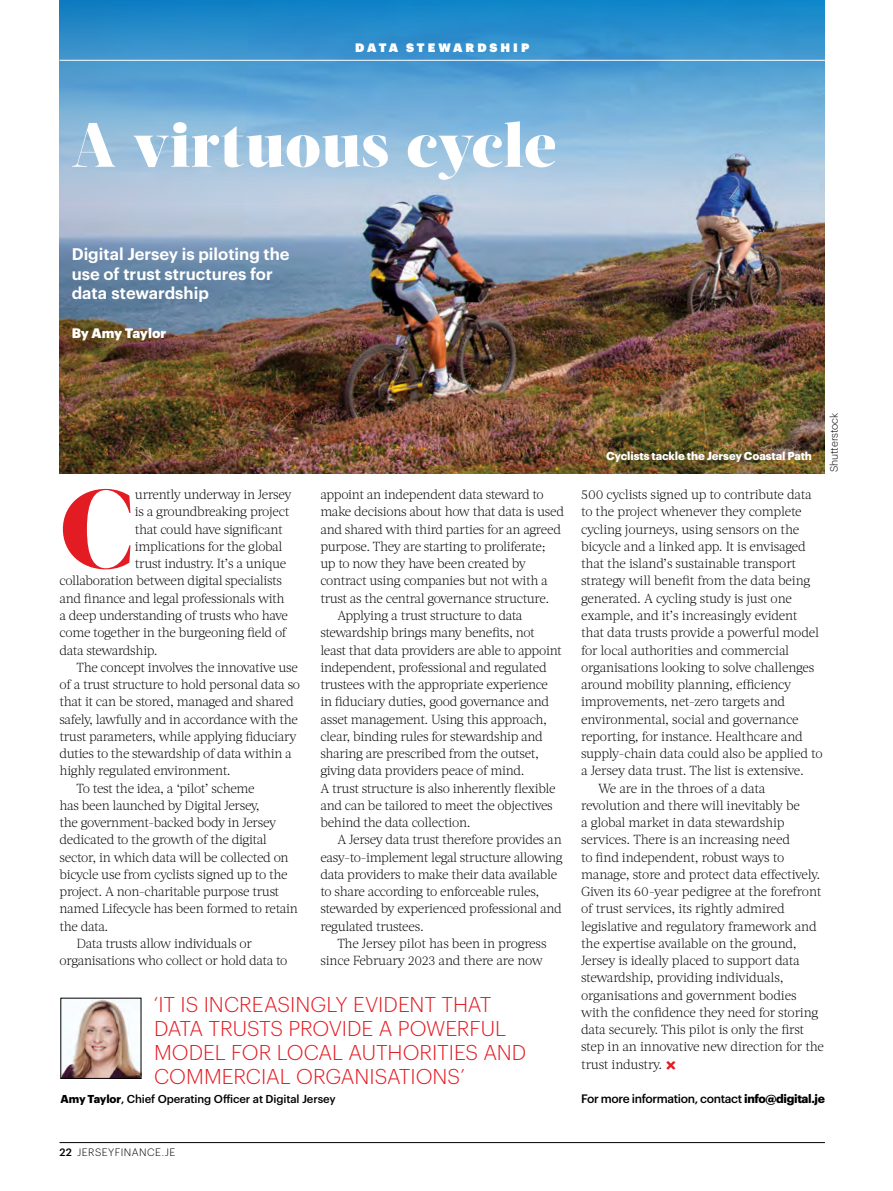
<style>
.page{position:relative;width:893px;height:1191px;background:#fff}
.page>*{position:absolute;margin:0;border:0;box-sizing:border-box;transform-origin:0 0}
.t1{font:900 111.75px "Acta Display";color:#e31b23}
.t2{font:900 62.1px "Acta Display";letter-spacing:.02em;color:#fff}
.t3{font:300 21px/24px "Graphik";letter-spacing:-.005em;color:#e31b23}
.t4{font:600 16.5px/19.5px "Graphik";color:#fff}
.t5{font:900 13.5px "Graphik";letter-spacing:-.005em;color:#fff}
.t6{font:300 13.2px "Acta";letter-spacing:-.02em;color:#000}
.t7{font:300 13.2px "Acta";letter-spacing:-.04em;color:#000}
.t8{font:500 12px "Graphik";letter-spacing:-.03em;color:#000}
.t9{font:12px "Graphik Super";letter-spacing:.255em;color:#fff}
.t10{font:500 11.25px "Graphik";letter-spacing:-.01em;color:#000}
.t11{font:700 11.25px "Graphik";letter-spacing:-.01em;color:#fff}
.t12{font:300 10.5px "Graphik";letter-spacing:.035em;color:#000}
.t13{font:300 10.5px "Graphik";letter-spacing:-.01em;color:#000}
.s1{font-weight:700}
.s2{font-weight:500}
.s3{font-family:"Knockout HTF30 Junior Welterwt";font-weight:400;font-size:28.5px;color:#e31b23}
</style>
<div class="page">
<hr style="left:60px;top:1142px;width:765px;height:1px;background:#000">
<img style="left:60px;top:203px;width:765px;height:270px">
<div style="left:60px;top:0;width:765px;height:203px;background:linear-gradient(to bottom,#0f83c9,#c4d1e2)"></div>
<img style="left:63px;top:1000px;width:76px;height:76px">
<hr style="left:60px;top:60px;width:765px;height:1px;background:#fff">
<p class="t9" style="left:355px;top:39px;width:176px">DATA STEWARDSHIP</p>
<h2 class="t2" style="left:72px;top:107px;width:486px">A virtuous cycle</h2>
<p class="t4" style="left:72px;top:243px;width:219px">Digital Jersey is piloting the use of trust structures for data stewardship</p>
<p class="t5" style="left:72px;top:323px;width:96px">By Amy Taylor</p>
<h1 class="t1" style="left:60px;top:461px;width:76px">C</h1>
<p class="t6" style="left:135px;top:487px;width:158px">urrently underway in Jersey</p>
<p class="t6" style="left:135px;top:504px;width:156px">is a groundbreaking project</p>
<p class="t6" style="left:135px;top:521px;width:149px">that could have significant</p>
<p class="t6" style="left:135px;top:539px;width:149px">implications for the global</p>
<p class="t6" style="left:135px;top:556px;width:153px">trust industry. It’s a unique</p>
<p class="t6" style="left:60px;top:573px;width:224px">collaboration between digital specialists</p>
<p class="t6" style="left:60px;top:590px;width:227px">and finance and legal professionals with</p>
<p class="t6" style="left:60px;top:608px;width:230px">a deep understanding of trusts who have</p>
<p class="t6" style="left:60px;top:625px;width:228px">come together in the burgeoning field of</p>
<p class="t7" style="left:60px;top:642px;width:100px">data stewardship.</p>
<p class="t6" style="left:77px;top:659px;width:223px">The concept involves the innovative use</p>
<p class="t6" style="left:60px;top:677px;width:242px">of a trust structure to hold personal data so</p>
<p class="t6" style="left:60px;top:694px;width:236px">that it can be stored, managed and shared</p>
<p class="t6" style="left:60px;top:711px;width:240px">safely, lawfully and in accordance with the</p>
<p class="t6" style="left:60px;top:728px;width:238px">trust parameters, while applying fiduciary</p>
<p class="t6" style="left:60px;top:746px;width:234px">duties to the stewardship of data within a</p>
<p class="t6" style="left:60px;top:763px;width:173px">highly regulated environment.</p>
<p class="t6" style="left:77px;top:780px;width:180px">To test the idea, a ‘pilot’ scheme</p>
<p class="t6" style="left:60px;top:797px;width:202px">has been launched by Digital Jersey,</p>
<p class="t6" style="left:60px;top:815px;width:218px">the government‑backed body in Jersey</p>
<p class="t6" style="left:60px;top:832px;width:209px">dedicated to the growth of the digital</p>
<p class="t6" style="left:60px;top:849px;width:231px">sector, in which data will be collected on</p>
<p class="t6" style="left:60px;top:866px;width:229px">bicycle use from cyclists signed up to the</p>
<p class="t6" style="left:60px;top:883px;width:221px">project. A non‑charitable purpose trust</p>
<p class="t6" style="left:60px;top:901px;width:240px">named Lifecycle has been formed to retain</p>
<p class="t6" style="left:60px;top:918px;width:50px">the data.</p>
<p class="t6" style="left:77px;top:935px;width:177px">Data trusts allow individuals or</p>
<p class="t6" style="left:60px;top:952px;width:229px">organisations who collect or hold data to</p>
<p class="t6" style="left:320px;top:487px;width:225px">appoint an independent data steward to</p>
<p class="t6" style="left:320px;top:504px;width:245px">make decisions about how that data is used</p>
<p class="t6" style="left:320px;top:521px;width:242px">and shared with third parties for an agreed</p>
<p class="t6" style="left:320px;top:539px;width:227px">purpose. They are starting to proliferate;</p>
<p class="t6" style="left:320px;top:556px;width:207px">up to now they have been created by</p>
<p class="t6" style="left:320px;top:573px;width:229px">contract using companies but not with a</p>
<p class="t6" style="left:320px;top:590px;width:230px">trust as the central governance structure.</p>
<p class="t6" style="left:337px;top:608px;width:187px">Applying a trust structure to data</p>
<p class="t6" style="left:320px;top:625px;width:216px">stewardship brings many benefits, not</p>
<p class="t6" style="left:320px;top:642px;width:243px">least that data providers are able to appoint</p>
<p class="t6" style="left:320px;top:659px;width:228px">independent, professional and regulated</p>
<p class="t6" style="left:320px;top:677px;width:229px">trustees with the appropriate experience</p>
<p class="t6" style="left:320px;top:694px;width:230px">in fiduciary duties, good governance and</p>
<p class="t6" style="left:320px;top:711px;width:228px">asset management. Using this approach,</p>
<p class="t6" style="left:320px;top:728px;width:224px">clear, binding rules for stewardship and</p>
<p class="t6" style="left:320px;top:746px;width:220px">sharing are prescribed from the outset,</p>
<p class="t6" style="left:320px;top:763px;width:206px">giving data providers peace of mind.</p>
<p class="t6" style="left:320px;top:780px;width:237px">A trust structure is also inherently flexible</p>
<p class="t6" style="left:320px;top:797px;width:234px">and can be tailored to meet the objectives</p>
<p class="t6" style="left:320px;top:815px;width:152px">behind the data collection.</p>
<p class="t6" style="left:337px;top:832px;width:226px">A Jersey data trust therefore provides an</p>
<p class="t6" style="left:320px;top:849px;width:244px">easy‑to‑implement legal structure allowing</p>
<p class="t6" style="left:320px;top:866px;width:238px">data providers to make their data available</p>
<p class="t6" style="left:320px;top:883px;width:221px">to share according to enforceable rules,</p>
<p class="t6" style="left:320px;top:901px;width:243px">stewarded by experienced professional and</p>
<p class="t6" style="left:320px;top:918px;width:105px">regulated trustees.</p>
<p class="t6" style="left:337px;top:935px;width:211px">The Jersey pilot has been in progress</p>
<p class="t6" style="left:320px;top:952px;width:224px">since February 2023 and there are now</p>
<h3 class="t3" style="left:154px;top:990px;width:374px">‘IT IS INCREASINGLY EVIDENT THAT<br>DATA TRUSTS PROVIDE A POWERFUL<br>MODEL FOR LOCAL AUTHORITIES AND<br>COMMERCIAL ORGANISATIONS’</h3>
<p class="t10" style="left:61px;top:1090px;width:277px"><span class="s1">Amy Taylor</span>, Chief Operating Officer at Digital Jersey</p>
<p class="t12" style="left:60px;top:1144px;width:117px"><span class="s2">22</span> JERSEYFINANCE.JE</p>
<p class="t13" style="left:826px;top:472px;width:61px;rotate:-90deg">Shutterstock</p>
<p class="t11" style="left:606px;top:447px;width:207px">Cyclists tackle the Jersey Coastal Path</p>
<p class="t6" style="left:581px;top:487px;width:232px">500 cyclists signed up to contribute data</p>
<p class="t6" style="left:581px;top:504px;width:222px">to the project whenever they complete</p>
<p class="t6" style="left:581px;top:521px;width:220px">cycling journeys, using sensors on the</p>
<p class="t6" style="left:581px;top:539px;width:226px">bicycle and a linked app. It is envisaged</p>
<p class="t6" style="left:581px;top:556px;width:217px">that the island’s sustainable transport</p>
<p class="t6" style="left:581px;top:573px;width:231px">strategy will benefit from the data being</p>
<p class="t6" style="left:581px;top:590px;width:212px">generated. A cycling study is just one</p>
<p class="t6" style="left:581px;top:608px;width:218px">example, and it’s increasingly evident</p>
<p class="t6" style="left:581px;top:625px;width:240px">that data trusts provide a powerful model</p>
<p class="t6" style="left:581px;top:642px;width:209px">for local authorities and commercial</p>
<p class="t6" style="left:581px;top:659px;width:235px">organisations looking to solve challenges</p>
<p class="t6" style="left:581px;top:677px;width:212px">around mobility planning, efficiency</p>
<p class="t6" style="left:581px;top:694px;width:205px">improvements, net‑zero targets and</p>
<p class="t6" style="left:581px;top:711px;width:219px">environmental, social and governance</p>
<p class="t6" style="left:581px;top:728px;width:223px">reporting, for instance. Healthcare and</p>
<p class="t6" style="left:581px;top:746px;width:243px">supply‑chain data could also be applied to</p>
<p class="t6" style="left:581px;top:763px;width:224px">a Jersey data trust. The list is extensive.</p>
<p class="t6" style="left:598px;top:780px;width:169px">We are in the throes of a data</p>
<p class="t6" style="left:581px;top:797px;width:220px">revolution and there will inevitably be</p>
<p class="t6" style="left:581px;top:815px;width:205px">a global market in data stewardship</p>
<p class="t6" style="left:581px;top:832px;width:210px">services. There is an increasing need</p>
<p class="t6" style="left:581px;top:849px;width:205px">to find independent, robust ways to</p>
<p class="t6" style="left:581px;top:866px;width:241px">manage, store and protect data effectively.</p>
<p class="t6" style="left:581px;top:883px;width:242px">Given its 60‑year pedigree at the forefront</p>
<p class="t6" style="left:581px;top:901px;width:205px">of trust services, its rightly admired</p>
<p class="t6" style="left:581px;top:918px;width:237px">legislative and regulatory framework and</p>
<p class="t6" style="left:581px;top:935px;width:217px">the expertise available on the ground,</p>
<p class="t6" style="left:581px;top:952px;width:220px">Jersey is ideally placed to support data</p>
<p class="t6" style="left:581px;top:970px;width:204px">stewardship, providing individuals,</p>
<p class="t6" style="left:581px;top:987px;width:217px">organisations and government bodies</p>
<p class="t6" style="left:581px;top:1004px;width:239px">with the confidence they need for storing</p>
<p class="t6" style="left:581px;top:1021px;width:225px">data securely. This pilot is only the first</p>
<p class="t6" style="left:581px;top:1039px;width:244px">step in an innovative new direction for the</p>
<p class="t6" style="left:581px;top:1056px;width:97px">trust industry. <span class="s3">×</span></p>
<p class="t8" style="left:581px;top:1089px;width:245px">For more information, contact <span class="s1">info@digital.je</span></p>
</div>
